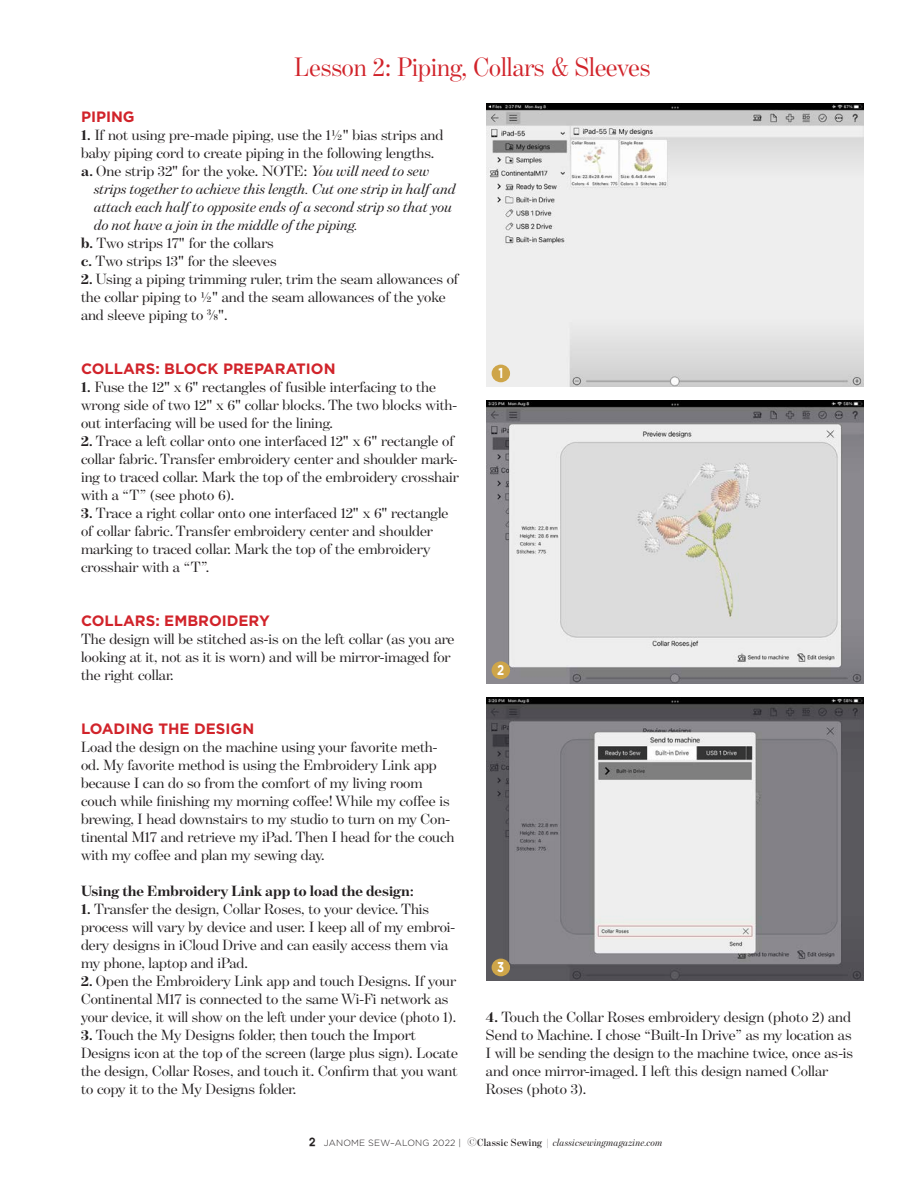
<style>
.page{position:relative;width:918px;height:1188px;background:#fff}
.page>*{position:absolute;margin:0;border:0;box-sizing:border-box;transform-origin:0 0}
.Lead_Paragraph{font:27px "Benton Mod Disp";color:#d1232a}
.Text_-_How_to{font:15px/18px "Benton Mod Disp";color:#231f20;scale:1.1 1}
.Text_-_How_to-2{font:italic 15px/18px "Benton Mod Disp";color:#231f20;scale:1.1 1}
.Text_-_head{font:700 15px "Gotham";color:#d1232a}
.Text_-_How_to-3{font:700 15px "Benton Mod Disp";color:#231f20;scale:1.1 1}
.t1{font:700 14.25px "Gotham";color:#fff;scale:.8 1}
.t2{font:italic 10.5px "Benton Mod Disp";letter-spacing:.02em;color:#231f20}
.s1{font-weight:700}
.s2{font-weight:700;font-style:normal}
.s3{font-style:normal}
.s4{font-weight:600}
.s5{font-weight:600;font-size:8.7px}
.s6{font-family:"Moderne Demi";font-style:normal;font-size:12px}
.s7{font-family:"Gotham";font-weight:300;font-style:normal;font-size:9px}
.s8{font-weight:300;font-size:12px}
.s9{font-weight:600;font-style:normal}
.s10{font-weight:300}
</style>
<div class="page">
<img style="left:486px;top:104px;width:378px;height:283px">
<img style="left:486px;top:400px;width:378px;height:284px">
<img style="left:486px;top:698px;width:378px;height:283px">
<div style="left:492px;top:365px;width:18px;height:17px;background:#cea549;border-radius:50%"></div>
<div style="left:492px;top:661px;width:18px;height:18px;background:#cea549;border-radius:50%"></div>
<div style="left:492px;top:959px;width:18px;height:17px;background:#cea549;border-radius:50%"></div>
<p class="Lead_Paragraph" style="left:294px;top:52px;width:358px">Lesson 2: Piping, Collars &amp; Sleeves</p>
<p class="Text_-_head" style="left:81px;top:106px;width:55px">PIPING</p>
<p class="Text_-_How_to" style="left:81px;top:125px;width:331px"><span class="s1">1.</span> If not using pre-made piping, use the 11/2" bias strips and baby piping cord to create piping in the following lengths.</p>
<p class="Text_-_How_to-2" style="left:94px;top:161px;width:330px;text-indent:-13px"><span class="s2">a.</span> <span class="s3">One strip 32" for the yoke. NOTE:</span> You will need to sew strips together to achieve this length. Cut one strip in half and attach each half to opposite ends of a second strip so that you do not have a join in the middle of the piping.</p>
<p class="Text_-_How_to" style="left:81px;top:233px;width:177px"><span class="s1">b.</span> Two strips 17" for the collars</p>
<p class="Text_-_How_to" style="left:81px;top:251px;width:179px"><span class="s1">c.</span> Two strips 13" for the sleeves</p>
<p class="Text_-_How_to" style="left:81px;top:269px;width:345px"><span class="s1">2.</span> Using a piping trimming ruler, trim the seam allowances of the collar piping to 1/2" and the seam allowances of the yoke and sleeve piping to <sup>3</sup><span class="s4">⁄</span><span class="s5">8</span>".</p>
<p class="Text_-_head" style="left:81px;top:358px;width:256px">COLLARS: BLOCK PREPARATION</p>
<p class="Text_-_How_to" style="left:81px;top:377px;width:343px"><span class="s1">1.</span> Fuse the 12" x 6" rectangles of fusible interfacing to the wrong side of two 12" x 6" collar blocks. The two blocks with&shy;out interfacing will be used for the lining.</p>
<p class="Text_-_How_to" style="left:81px;top:431px;width:345px"><span class="s1">2.</span> Trace a left collar onto one interfaced 12" x 6" rectangle of collar fabric. Transfer embroidery center and shoulder mark&shy;ing to traced collar. Mark the top of the embroidery crosshair with a “T” (see photo 6).</p>
<p class="Text_-_How_to" style="left:81px;top:503px;width:336px"><span class="s1">3.</span> Trace a right collar onto one interfaced 12" x 6" rectangle of collar fabric. Transfer embroidery center and shoulder marking to traced collar. Mark the top of the embroidery crosshair with a “T”.</p>
<p class="Text_-_head" style="left:81px;top:610px;width:190px">COLLARS: EMBROIDERY</p>
<p class="Text_-_How_to" style="left:81px;top:629px;width:341px">The design will be stitched as-is on the left collar (as you are looking at it, not as it is worn) and will be mirror-imaged for the right collar.</p>
<p class="Text_-_head" style="left:81px;top:718px;width:175px">LOADING THE DESIGN</p>
<p class="Text_-_How_to" style="left:81px;top:737px;width:341px">Load the design on the machine using your favorite meth&shy;od. My favorite method is using the Embroidery Link app because I can do so from the comfort of my living room couch while finishing my morning coffee! While my coffee is brewing, I head downstairs to my studio to turn on my Con&shy;tinental M17 and retrieve my iPad. Then I head for the couch with my coffee and plan my sewing day.</p>
<p class="Text_-_How_to-3" style="left:81px;top:882px;width:304px">Using the Embroidery Link app to load the design:</p>
<p class="Text_-_How_to" style="left:81px;top:899px;width:342px"><span class="s1">1.</span> Transfer the design, Collar Roses, to your device. This process will vary by device and user. I keep all of my embroi&shy;dery designs in iCloud Drive and can easily access them via my phone, laptop and iPad.</p>
<p class="Text_-_How_to" style="left:81px;top:971px;width:343px"><span class="s1">2.</span> Open the Embroidery Link app and touch Designs. If your<br>Continental M17 is connected to the same Wi-Fi network as your device, it will show on the left under your device (photo 1).</p>
<p class="Text_-_How_to" style="left:81px;top:1025px;width:344px"><span class="s1">3.</span> Touch the My Designs folder, then touch the Import Designs icon at the top of the screen (large plus sign). Locate the design, Collar Roses, and touch it. Confirm that you want to copy it to the My Designs folder.</p>
<p class="t1" style="left:498px;top:364px;width:8px">1</p>
<p class="t1" style="left:497px;top:661px;width:10px">2</p>
<p class="t1" style="left:497px;top:958px;width:10px">3</p>
<p class="Text_-_How_to" style="left:486px;top:1007px;width:335px"><span class="s1">4.</span> Touch the Collar Roses embroidery design (photo 2) and Send to Machine. I chose “Built-In Drive” as my location as I will be sending the design to the machine twice, once as-is and once mirror-imaged. I left this design named Collar Roses (photo 3).</p>
<p class="t2" style="left:309px;top:1137px;width:355px"><span class="s6">2</span> <span class="s7">JANOME SEW–ALONG 2022 |</span> <span class="s8">©</span><span class="s9">Classic Sewing</span> <span class="s10">|</span> classicsewingmagazine.com</p>
</div>
